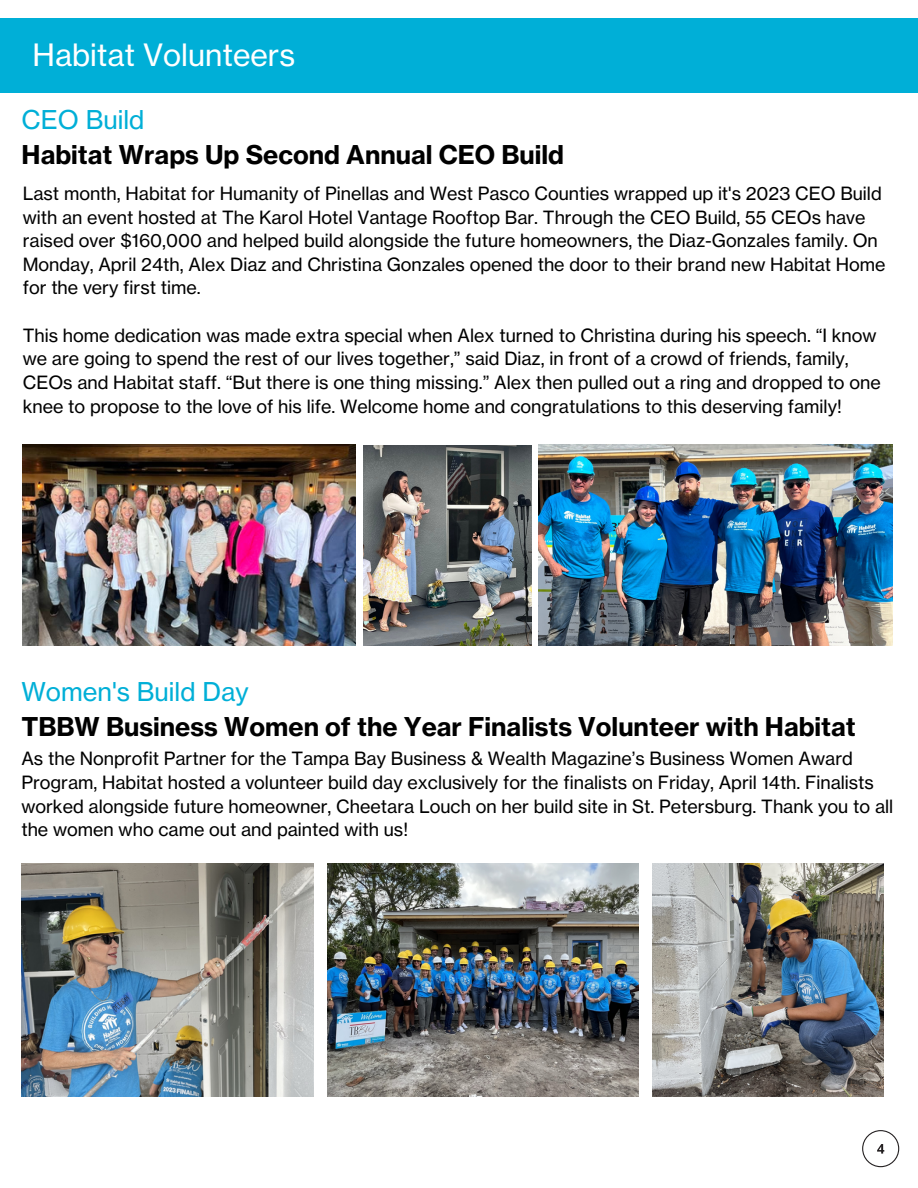
<style>
.page{position:relative;width:918px;height:1188px;background:#fff}
.page>*{position:absolute;margin:0;border:0;box-sizing:border-box;transform-origin:0 0}
.t1{font:30.3px "N Haas Grotesk TX Pro 55 Rg";color:#fff}
.t2{font:25.5px "N Haas Grotesk TX Pro 75 Bd";color:#000}
.t3{font:25.5px "N Haas Grotesk TX Pro 55 Rg";color:#00afd7}
.t4{font:18px/23.7px "N Haas Grotesk TX Pro 55 Rg";color:#000}
</style>
<div class="page">
<div style="left:0;top:18px;width:918px;height:75px;background:#00afd7"></div>
<img style="left:23px;top:445px;width:333px;height:200px">
<img style="left:538px;top:445px;width:355px;height:200px">
<img style="left:328px;top:863px;width:310px;height:233px">
<img style="left:21px;top:863px;width:293px;height:233px">
<img style="left:652px;top:863px;width:232px;height:233px">
<img style="left:364px;top:446px;width:167px;height:199px">
<svg style="left:862px;top:1130px;width:37px;height:37px"></svg>
<p class="t1" style="left:33px;top:36px;width:264px">Habitat Volunteers</p>
<p class="t3" style="left:22px;top:104px;width:124px">CEO Build</p>
<p class="t2" style="left:22px;top:139px;width:544px">Habitat Wraps Up Second Annual CEO Build</p>
<p class="t4" style="left:23px;top:181px;width:864px">Last month, Habitat for Humanity of Pinellas and West Pasco Counties wrapped up it's 2023 CEO Build with an event hosted at The Karol Hotel Vantage Rooftop Bar. Through the CEO Build, 55 CEOs have raised over $160,000 and helped build alongside the future homeowners, the Diaz-Gonzales family. On Monday, April 24th, Alex Diaz and Christina Gonzales opened the door to their brand new Habitat Home for the very first time.</p>
<p class="t4" style="left:23px;top:323px;width:859px">This home dedication was made extra special when Alex turned to Christina during his speech. “I know we are going to spend the rest of our lives together,” said Diaz, in front of a crowd of friends, family, CEOs and Habitat staff. “But there is one thing missing.” Alex then pulled out a ring and dropped to one knee to propose to the love of his life. Welcome home and congratulations to this deserving family!</p>
<p class="t3" style="left:21px;top:676px;width:229px">Women's Build Day</p>
<p class="t2" style="left:21px;top:711px;width:836px">TBBW Business Women of the Year Finalists Volunteer with Habitat</p>
<p class="t4" style="left:21px;top:747px;width:873px">As the Nonprofit Partner for the Tampa Bay Business &amp; Wealth Magazine’s Business Women Award Program, Habitat hosted a volunteer build day exclusively for the finalists on Friday, April 14th. Finalists worked alongside future homeowner, Cheetara Louch on her build site in St. Petersburg. Thank you to all the women who came out and painted with us!</p>
</div>
